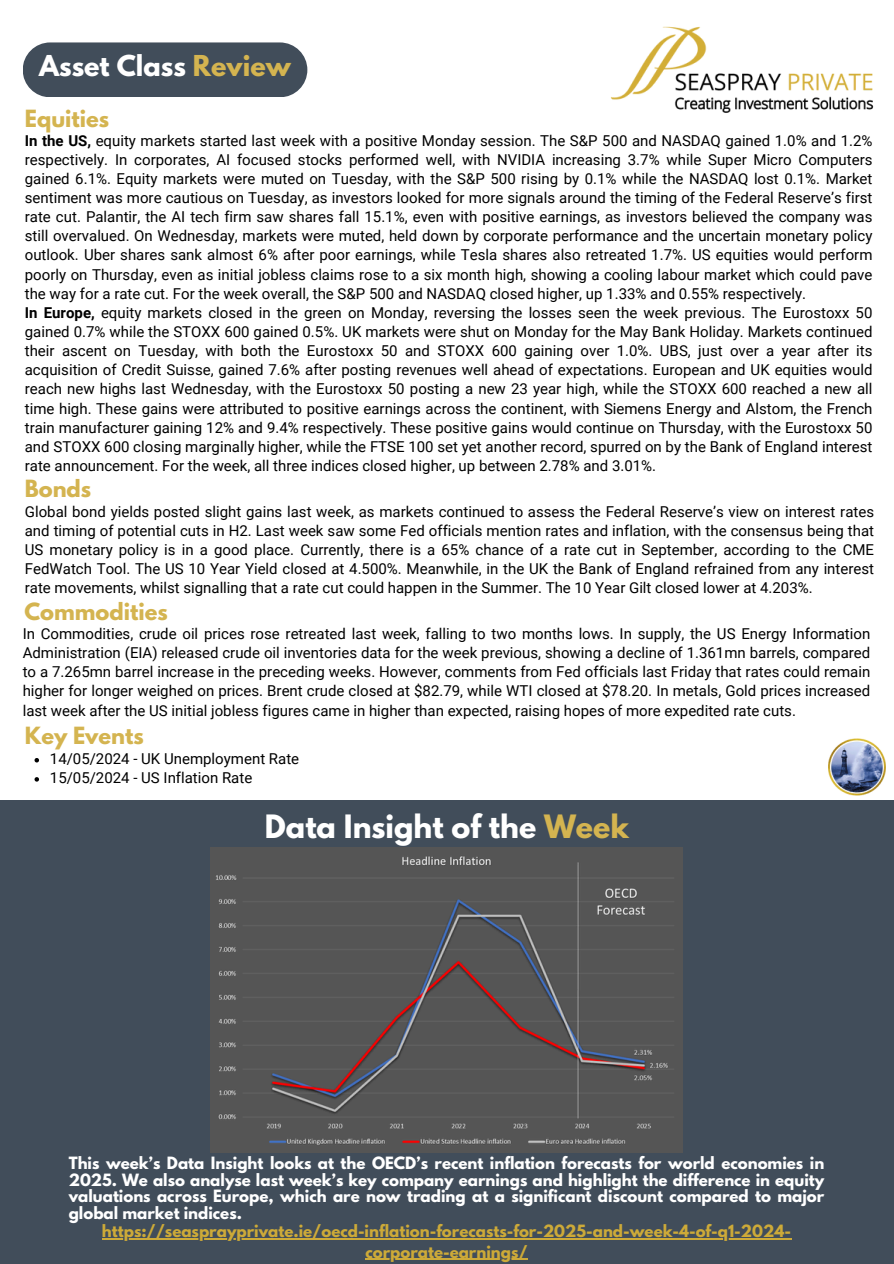
<style>
.page{position:relative;width:894px;height:1264px;background:#fff}
.page>*{position:absolute;margin:0;border:0;box-sizing:border-box;transform-origin:0 0}
.t1{font:700 28.5px "League Spartan";color:#fff}
.t2{font:700 25.5px "League Spartan";color:#fff}
.t3{font:700 21px "League Spartan";color:#d4b450}
.t4{font:15px/19.2px "Roboto";color:#000;text-align:justify}
.t5{font:700 15px/17px "League Spartan";color:#fff;text-align:justify}
.t6{font:700 15px "League Spartan";color:#cdaa38}
.s1{color:#d4b450}
.s2{font-weight:700}
</style>
<div class="page">
<div style="left:0;top:0;width:893px;height:1263px;background:#414d5a"></div>
<div style="left:0;top:0;width:893px;height:800px;background:#fff"></div>
<div style="left:23px;top:42px;width:284px;height:55px;background:#414d5a;border-radius:27px"></div>
<img style="left:610px;top:25px;width:263px;height:91px">
<img style="left:828px;top:738px;width:57px;height:57px">
<img style="left:211px;top:847px;width:471px;height:305px">
<svg style="left:35px;top:758px;width:4px;height:4px"></svg>
<svg style="left:35px;top:777px;width:4px;height:4px"></svg>
<hr style="left:102px;top:1238px;width:688px;height:1px;background:#cdaa38">
<hr style="left:365px;top:1258px;width:162px;height:1px;background:#cdaa38">
<p class="t2" style="left:39px;top:53px;width:253px">Asset Class <span class="s1">Review</span></p>
<p class="t3" style="left:25px;top:108px;width:86px">Equities</p>
<p class="t4" style="left:25px;top:131px;width:848px"><span class="s2">In the US,</span> equity markets started last week with a positive Monday session. The S&amp;P 500 and NASDAQ gained 1.0% and 1.2% respectively. In corporates, AI focused stocks performed well, with NVIDIA increasing 3.7% while Super Micro Computers gained 6.1%. Equity markets were muted on Tuesday, with the S&amp;P 500 rising by 0.1% while the NASDAQ lost 0.1%. Market sentiment was more cautious on Tuesday, as investors looked for more signals around the timing of the Federal Reserve’s first rate cut. Palantir, the AI tech firm saw shares fall 15.1%, even with positive earnings, as investors believed the company was still overvalued. On Wednesday, markets were muted, held down by corporate performance and the uncertain monetary policy outlook. Uber shares sank almost 6% after poor earnings, while Tesla shares also retreated 1.7%. US equities would perform poorly on Thursday, even as initial jobless claims rose to a six month high, showing a cooling labour market which could pave the way for a rate cut. For the week overall, the S&amp;P 500 and NASDAQ closed higher, up 1.33% and 0.55% respectively.</p>
<p class="t4" style="left:25px;top:303px;width:848px"><span class="s2">In Europe,</span> equity markets closed in the green on Monday, reversing the losses seen the week previous. The Eurostoxx 50 gained 0.7% while the STOXX 600 gained 0.5%. UK markets were shut on Monday for the May Bank Holiday. Markets continued their ascent on Tuesday, with both the Eurostoxx 50 and STOXX 600 gaining over 1.0%. UBS, just over a year after its acquisition of Credit Suisse, gained 7.6% after posting revenues well ahead of expectations. European and UK equities would reach new highs last Wednesday, with the Eurostoxx 50 posting a new 23 year high, while the STOXX 600 reached a new all time high. These gains were attributed to positive earnings across the continent, with Siemens Energy and Alstom, the French train manufacturer gaining 12% and 9.4% respectively. These positive gains would continue on Thursday, with the Eurostoxx 50 and STOXX 600 closing marginally higher, while the FTSE 100 set yet another record, spurred on by the Bank of England interest rate announcement. For the week, all three indices closed higher, up between 2.78% and 3.01%.</p>
<h3 class="t3" style="left:25px;top:478px;width:68px">Bonds</h3>
<p class="t4" style="left:25px;top:502px;width:850px">Global bond yields posted slight gains last week, as markets continued to assess the Federal Reserve’s view on interest rates and timing of potential cuts in H2. Last week saw some Fed officials mention rates and inflation, with the consensus being that US monetary policy is in a good place. Currently, there is a 65% chance of a rate cut in September, according to the CME FedWatch Tool. The US 10 Year Yield closed at 4.500%. Meanwhile, in the UK the Bank of England refrained from any interest rate movements, whilst signalling that a rate cut could happen in the Summer. The 10 Year Gilt closed lower at 4.203%.</p>
<p class="t4" style="left:23px;top:624px;width:848px">In Commodities, crude oil prices rose retreated last week, falling to two months lows. In supply, the US Energy Information Administration (EIA) released crude oil inventories data for the week previous, showing a decline of 1.361mn barrels, compared to a 7.265mn barrel increase in the preceding weeks. However, comments from Fed officials last Friday that rates could remain higher for longer weighed on prices. Brent crude closed at $82.79, while WTI closed at $78.20. In metals, Gold prices increased last week after the US initial jobless figures came in higher than expected, raising hopes of more expedited rate cuts.</p>
<p class="t3" style="left:24px;top:600px;width:145px">Commodities</p>
<h3 class="t3" style="left:25px;top:725px;width:120px">Key Events</h3>
<p class="t4" style="left:50px;top:749px;width:251px">14/05/2024 - UK Unemployment Rate</p>
<h3 class="t4" style="left:50px;top:768px;width:204px">15/05/2024 - US Inflation Rate</h3>
<h4 class="t1" style="left:265px;top:812px;width:365px">Data Insight of the <span class="s1">Week</span></h4>
<p class="t5" style="left:69px;top:1156px;width:756px">This week’s Data Insight looks at the OECD’s recent inflation forecasts for world economies in 2025. We also analyse last week’s key company earnings and highlight the difference in equity valuations across Europe, which are now trading at a significant discount compared to major global market indices.</p>
<h1 class="t6" style="left:102px;top:1223px;width:690px">https://seasprayprivate.ie/oecd-inflation-forecasts-for-2025-and-week-4-of-q1-2024-</h1>
<p class="t6" style="left:365px;top:1243px;width:164px">corporate-earnings/</p>
</div>
